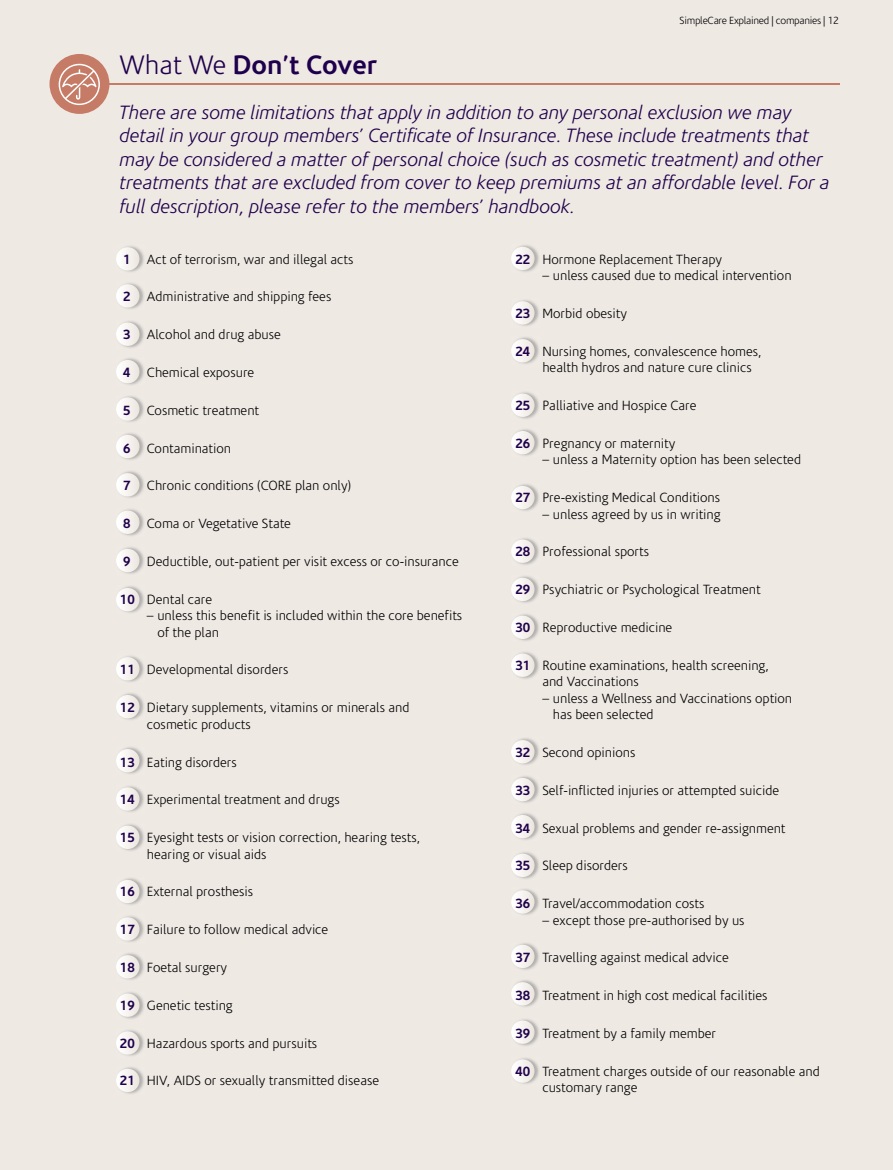
<style>
.page{position:relative;width:893px;height:1170px;background:#fff}
.page>*{position:absolute;margin:0;border:0;box-sizing:border-box;transform-origin:0 0}
.t1{font:700 27px "Corisande";color:#1f004c}
.t2{font:italic 300 19.5px/23.4px "Corisande";color:#1f004c}
.t3{font:300 13.5px/16.5px "Corisande";color:#000}
.t4{font:300 10.5px "Corisande";letter-spacing:-.025em;color:#000}
.s1{font-weight:300}
.s2{font-weight:700;color:#1f004c}
</style>
<div class="page">
<div style="left:0;top:0;width:893px;height:1169px;background:#efe9e4"></div>
<hr style="left:98px;top:83px;width:742px;height:2px;background:#c57b65">
<div style="left:49px;top:54px;width:60px;height:60px;background:#c57b65;border-radius:50%"></div>
<img style="left:517px;top:337px;width:22px;height:27px">
<svg style="left:511px;top:339px;width:23px;height:23px"></svg>
<img style="left:517px;top:392px;width:22px;height:27px">
<svg style="left:511px;top:393px;width:23px;height:24px"></svg>
<img style="left:517px;top:429px;width:22px;height:27px">
<svg style="left:511px;top:431px;width:23px;height:23px"></svg>
<img style="left:517px;top:484px;width:22px;height:27px">
<svg style="left:511px;top:486px;width:23px;height:23px"></svg>
<img style="left:516px;top:538px;width:23px;height:27px">
<svg style="left:511px;top:539px;width:23px;height:24px"></svg>
<img style="left:517px;top:576px;width:22px;height:27px">
<svg style="left:511px;top:577px;width:23px;height:24px"></svg>
<img style="left:517px;top:614px;width:22px;height:27px">
<svg style="left:511px;top:615px;width:23px;height:24px"></svg>
<img style="left:512px;top:652px;width:27px;height:27px">
<svg style="left:511px;top:653px;width:23px;height:23px"></svg>
<img style="left:517px;top:738px;width:22px;height:27px">
<svg style="left:511px;top:740px;width:23px;height:23px"></svg>
<img style="left:511px;top:776px;width:28px;height:27px">
<svg style="left:511px;top:777px;width:23px;height:24px"></svg>
<img style="left:511px;top:813px;width:28px;height:27px">
<svg style="left:511px;top:814px;width:23px;height:24px"></svg>
<img style="left:517px;top:852px;width:22px;height:27px">
<svg style="left:511px;top:853px;width:23px;height:24px"></svg>
<img style="left:516px;top:889px;width:23px;height:26px">
<svg style="left:511px;top:890px;width:23px;height:23px"></svg>
<img style="left:517px;top:943px;width:22px;height:27px">
<svg style="left:511px;top:944px;width:23px;height:24px"></svg>
<img style="left:516px;top:980px;width:23px;height:27px">
<svg style="left:511px;top:982px;width:23px;height:23px"></svg>
<img style="left:512px;top:1019px;width:27px;height:27px">
<svg style="left:511px;top:1020px;width:23px;height:23px"></svg>
<img style="left:512px;top:1058px;width:27px;height:26px">
<svg style="left:511px;top:1059px;width:23px;height:23px"></svg>
<img style="left:516px;top:300px;width:23px;height:26px">
<svg style="left:511px;top:301px;width:23px;height:23px"></svg>
<img style="left:517px;top:245px;width:22px;height:27px">
<svg style="left:511px;top:247px;width:23px;height:23px"></svg>
<img style="left:122px;top:586px;width:22px;height:27px">
<svg style="left:116px;top:588px;width:23px;height:23px"></svg>
<img style="left:117px;top:1030px;width:27px;height:26px">
<svg style="left:116px;top:1031px;width:23px;height:23px"></svg>
<img style="left:116px;top:1067px;width:28px;height:27px">
<svg style="left:116px;top:1068px;width:23px;height:23px"></svg>
<img style="left:117px;top:992px;width:27px;height:27px">
<svg style="left:116px;top:993px;width:23px;height:23px"></svg>
<img style="left:124px;top:656px;width:20px;height:26px">
<svg style="left:116px;top:657px;width:23px;height:23px"></svg>
<img style="left:122px;top:693px;width:22px;height:27px">
<svg style="left:116px;top:695px;width:23px;height:23px"></svg>
<img style="left:122px;top:747px;width:22px;height:27px">
<svg style="left:116px;top:749px;width:23px;height:23px"></svg>
<img style="left:117px;top:786px;width:27px;height:26px">
<svg style="left:116px;top:787px;width:23px;height:23px"></svg>
<img style="left:117px;top:824px;width:27px;height:27px">
<svg style="left:116px;top:825px;width:23px;height:23px"></svg>
<img style="left:116px;top:878px;width:28px;height:27px">
<svg style="left:116px;top:879px;width:23px;height:24px"></svg>
<img style="left:117px;top:916px;width:27px;height:26px">
<svg style="left:116px;top:917px;width:23px;height:23px"></svg>
<img style="left:121px;top:953px;width:23px;height:27px">
<svg style="left:116px;top:955px;width:23px;height:23px"></svg>
<img style="left:122px;top:547px;width:22px;height:27px">
<svg style="left:116px;top:549px;width:23px;height:23px"></svg>
<img style="left:122px;top:509px;width:22px;height:27px">
<svg style="left:116px;top:510px;width:23px;height:24px"></svg>
<img style="left:122px;top:471px;width:22px;height:27px">
<svg style="left:116px;top:473px;width:23px;height:23px"></svg>
<img style="left:122px;top:433px;width:22px;height:27px">
<svg style="left:116px;top:435px;width:23px;height:23px"></svg>
<img style="left:126px;top:396px;width:18px;height:26px">
<svg style="left:116px;top:397px;width:23px;height:24px"></svg>
<img style="left:122px;top:358px;width:22px;height:27px">
<svg style="left:116px;top:360px;width:23px;height:23px"></svg>
<img style="left:122px;top:321px;width:22px;height:27px">
<svg style="left:116px;top:322px;width:23px;height:24px"></svg>
<img style="left:121px;top:283px;width:23px;height:26px">
<svg style="left:116px;top:284px;width:23px;height:23px"></svg>
<img style="left:121px;top:246px;width:23px;height:26px">
<svg style="left:116px;top:247px;width:23px;height:23px"></svg>
<svg style="left:59px;top:64px;width:41px;height:41px"></svg>
<p class="t4" style="left:680px;top:15px;width:161px">SimpleCare Explained | companies | 12</p>
<h1 class="t1" style="left:120px;top:49px;width:259px"><span class="s1">What We</span> Don’t Cover</h1>
<p class="t2" style="left:120px;top:101px;width:711px">There are some limitations that apply in addition to any personal exclusion we may detail in your group members’ Certificate of Insurance. These include treatments that may be considered a matter of personal choice (such as cosmetic treatment) and other treatments that are excluded from cover to keep premiums at an affordable level. For a full description, please refer to the members’ handbook.</p>
<p class="t3" style="left:123px;top:251px;width:232px"><span class="s2">1</span> Act of terrorism, war and illegal acts</p>
<p class="t3" style="left:123px;top:289px;width:210px"><span class="s2">2</span> Administrative and shipping fees</p>
<p class="t3" style="left:123px;top:327px;width:159px"><span class="s2">3</span> Alcohol and drug abuse</p>
<p class="t3" style="left:123px;top:364px;width:133px"><span class="s2">4</span> Chemical exposure</p>
<p class="t3" style="left:123px;top:402px;width:137px"><span class="s2">5</span> Cosmetic treatment</p>
<p class="t3" style="left:123px;top:440px;width:109px"><span class="s2">6</span> Contamination</p>
<p class="t3" style="left:123px;top:478px;width:229px"><span class="s2">7</span> Chronic conditions (CORE plan only)</p>
<p class="t3" style="left:123px;top:515px;width:169px"><span class="s2">8</span> Coma or Vegetative State</p>
<p class="t3" style="left:123px;top:553px;width:337px"><span class="s2">9</span> Deductible, out-patient per visit excess or co-insurance</p>
<p class="t3" style="left:120px;top:591px;width:94px"><span class="s2">10</span> Dental care</p>
<p class="t3" style="left:157px;top:607px;width:306px;text-indent:-11px">– unless this benefit is included within the core benefits of the plan</p>
<p class="t3" style="left:120px;top:662px;width:170px"><span class="s2">11</span> Developmental disorders</p>
<p class="t3" style="left:147px;top:699px;width:264px;text-indent:-27px"><span class="s2">12</span> Dietary supplements, vitamins or minerals and cosmetic products</p>
<p class="t3" style="left:120px;top:754px;width:119px"><span class="s2">13</span> Eating disorders</p>
<p class="t3" style="left:120px;top:791px;width:221px"><span class="s2">14</span> Experimental treatment and drugs</p>
<p class="t3" style="left:147px;top:829px;width:275px;text-indent:-27px"><span class="s2">15</span> Eyesight tests or vision correction, hearing tests, hearing or visual aids</p>
<p class="t3" style="left:120px;top:883px;width:135px"><span class="s2">16</span> External prosthesis</p>
<p class="t3" style="left:120px;top:921px;width:210px"><span class="s2">17</span> Failure to follow medical advice</p>
<p class="t3" style="left:120px;top:959px;width:109px"><span class="s2">18</span> Foetal surgery</p>
<p class="t3" style="left:120px;top:997px;width:114px"><span class="s2">19</span> Genetic testing</p>
<p class="t3" style="left:120px;top:1035px;width:199px"><span class="s2">20</span> Hazardous sports and pursuits</p>
<p class="t3" style="left:120px;top:1072px;width:261px"><span class="s2">21</span> HIV, AIDS or sexually transmitted disease</p>
<p class="t3" style="left:515px;top:251px;width:208px"><span class="s2">22</span> Hormone Replacement Therapy</p>
<p class="t3" style="left:542px;top:268px;width:251px">– unless caused due to medical intervention</p>
<p class="t3" style="left:515px;top:305px;width:113px"><span class="s2">23</span> Morbid obesity</p>
<p class="t3" style="left:542px;top:343px;width:221px;text-indent:-27px"><span class="s2">24</span> Nursing homes, convalescence homes, health hydros and nature cure clinics</p>
<p class="t3" style="left:515px;top:397px;width:183px"><span class="s2">25</span> Palliative and Hospice Care</p>
<p class="t3" style="left:515px;top:435px;width:162px"><span class="s2">26</span> Pregnancy or maternity</p>
<p class="t3" style="left:542px;top:452px;width:260px">– unless a Maternity option has been selected</p>
<p class="t3" style="left:515px;top:489px;width:206px"><span class="s2">27</span> Pre-existing Medical Conditions</p>
<p class="t3" style="left:542px;top:506px;width:180px">– unless agreed by us in writing</p>
<p class="t3" style="left:515px;top:544px;width:135px"><span class="s2">28</span> Professional sports</p>
<p class="t3" style="left:515px;top:581px;width:247px"><span class="s2">29</span> Psychiatric or Psychological Treatment</p>
<p class="t3" style="left:515px;top:619px;width:158px"><span class="s2">30</span> Reproductive medicine</p>
<p class="t3" style="left:542px;top:657px;width:228px;text-indent:-27px"><span class="s2">31</span> Routine examinations, health screening, and Vaccinations</p>
<p class="t3" style="left:553px;top:690px;width:241px;text-indent:-11px">– unless a Wellness and Vaccinations option has been selected</p>
<p class="t3" style="left:515px;top:744px;width:122px"><span class="s2">32</span> Second opinions</p>
<p class="t3" style="left:515px;top:782px;width:265px"><span class="s2">33</span> Self-inflicted injuries or attempted suicide</p>
<p class="t3" style="left:515px;top:820px;width:272px"><span class="s2">34</span> Sexual problems and gender re-assignment</p>
<p class="t3" style="left:515px;top:857px;width:114px"><span class="s2">35</span> Sleep disorders</p>
<p class="t3" style="left:515px;top:895px;width:191px"><span class="s2">36</span> Travel/accommodation costs</p>
<p class="t3" style="left:542px;top:912px;width:204px">– except those pre-authorised by us</p>
<p class="t3" style="left:515px;top:949px;width:215px"><span class="s2">37</span> Travelling against medical advice</p>
<p class="t3" style="left:515px;top:987px;width:254px"><span class="s2">38</span> Treatment in high cost medical facilities</p>
<p class="t3" style="left:515px;top:1025px;width:202px"><span class="s2">39</span> Treatment by a family member</p>
<p class="t3" style="left:542px;top:1063px;width:279px;text-indent:-27px"><span class="s2">40</span> Treatment charges outside of our reasonable and customary range</p>
</div>
